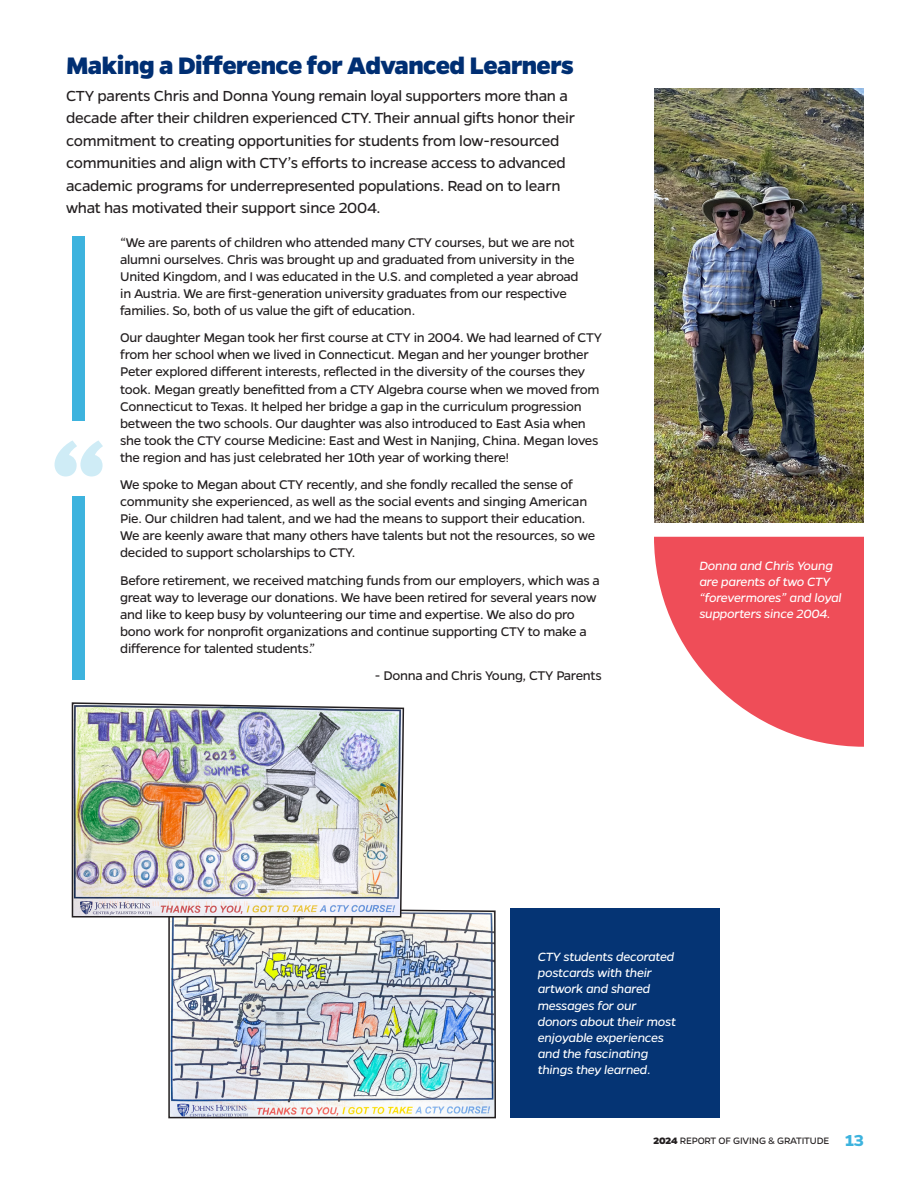
<style>
.page{position:relative;width:918px;height:1188px;background:#fff}
.page>*{position:absolute;margin:0;border:0;box-sizing:border-box;transform-origin:0 0}
.t1{font:800 27px "Gentona";letter-spacing:-.02em;color:#002f73}
.t2{font:16.5px/22.5px "Gentona";letter-spacing:-.02em;color:#231f20}
.t3{font:14.25px/17.1px "Gentona";letter-spacing:-.02em;color:#231f20}
.t4{font:italic 13.5px/16.2px "Gentona";letter-spacing:-.02em;color:#fff}
.t5{font:10.5px "Gentona";letter-spacing:-.015em;color:#231f20}
.s1{font-weight:800}
.s2{font-weight:700;font-size:18px;color:#3db3de}
</style>
<div class="page">
<div style="left:72px;top:237px;width:13px;height:443px;background:#3db3de"></div>
<div style="left:55px;top:421px;width:48px;height:75px;background:#fff"></div>
<svg style="left:55px;top:440px;width:48px;height:37px"></svg>
<img style="left:654px;top:89px;width:210px;height:434px">
<svg style="left:654px;top:537px;width:210px;height:210px;fill:#ef4d58"></svg>
<img style="left:168px;top:909px;width:328px;height:210px">
<div style="left:510px;top:908px;width:210px;height:210px;background:#053474"></div>
<img style="left:71px;top:702px;width:334px;height:216px">
<p class="t1" style="left:66px;top:50px;width:509px">Making a Difference for Advanced Learners</p>
<p class="t2" style="left:66px;top:84px;width:510px">CTY parents Chris and Donna Young remain loyal supporters more than a decade after their children experienced CTY. Their annual gifts honor their commitment to creating opportunities for students from low-resourced communities and align with CTY’s efforts to increase access to advanced academic programs for underrepresented populations. Read on to learn what has motivated their support since 2004.</p>
<p class="t3" style="left:120px;top:234px;width:460px">“We are parents of children who attended many CTY courses, but we are not alumni ourselves. Chris was brought up and graduated from university in the United Kingdom, and I was educated in the U.S. and completed a year abroad in Austria. We are first-generation university graduates from our respective families. So, both of us value the gift of education.</p>
<p class="t3" style="left:120px;top:329px;width:483px">Our daughter Megan took her first course at CTY in 2004. We had learned of CTY from her school when we lived in Connecticut. Megan and her younger brother Peter explored different interests, reflected in the diversity of the courses they took. Megan greatly benefitted from a CTY Algebra course when we moved from Connecticut to Texas. It helped her bridge a gap in the curriculum progression between the two schools. Our daughter was also introduced to East Asia when she took the CTY course Medicine: East and West in Nanjing, China. Megan loves the region and has just celebrated her 10th year of working there!</p>
<p class="t3" style="left:120px;top:476px;width:477px">We spoke to Megan about CTY recently, and she fondly recalled the sense of community she experienced, as well as the social events and singing American Pie. Our children had talent, and we had the means to support their education.<br>We are keenly aware that many others have talents but not the resources, so we decided to support scholarships to CTY.</p>
<p class="t3" style="left:120px;top:571px;width:481px">Before retirement, we received matching funds from our employers, which was a great way to leverage our donations. We have been retired for several years now and like to keep busy by volunteering our time and expertise. We also do pro bono work for nonprofit organizations and continue supporting CTY to make a difference for talented students.”</p>
<p class="t3" style="left:375px;top:667px;width:228px">- Donna and Chris Young, CTY Parents</p>
<p class="t4" style="left:699px;top:557px;width:144px">Donna and Chris Young are parents of two CTY “forevermores” and loyal supporters since 2004.</p>
<p class="t4" style="left:538px;top:948px;width:140px">CTY students decorated postcards with their artwork and shared messages for our donors about their most enjoyable experiences and the fascinating things they learned.</p>
<p class="t5" style="left:653px;top:1135px;width:212px"><span class="s1">2024</span> REPORT OF GIVING &amp; GRATITUDE <span class="s2">13</span></p>
</div>
